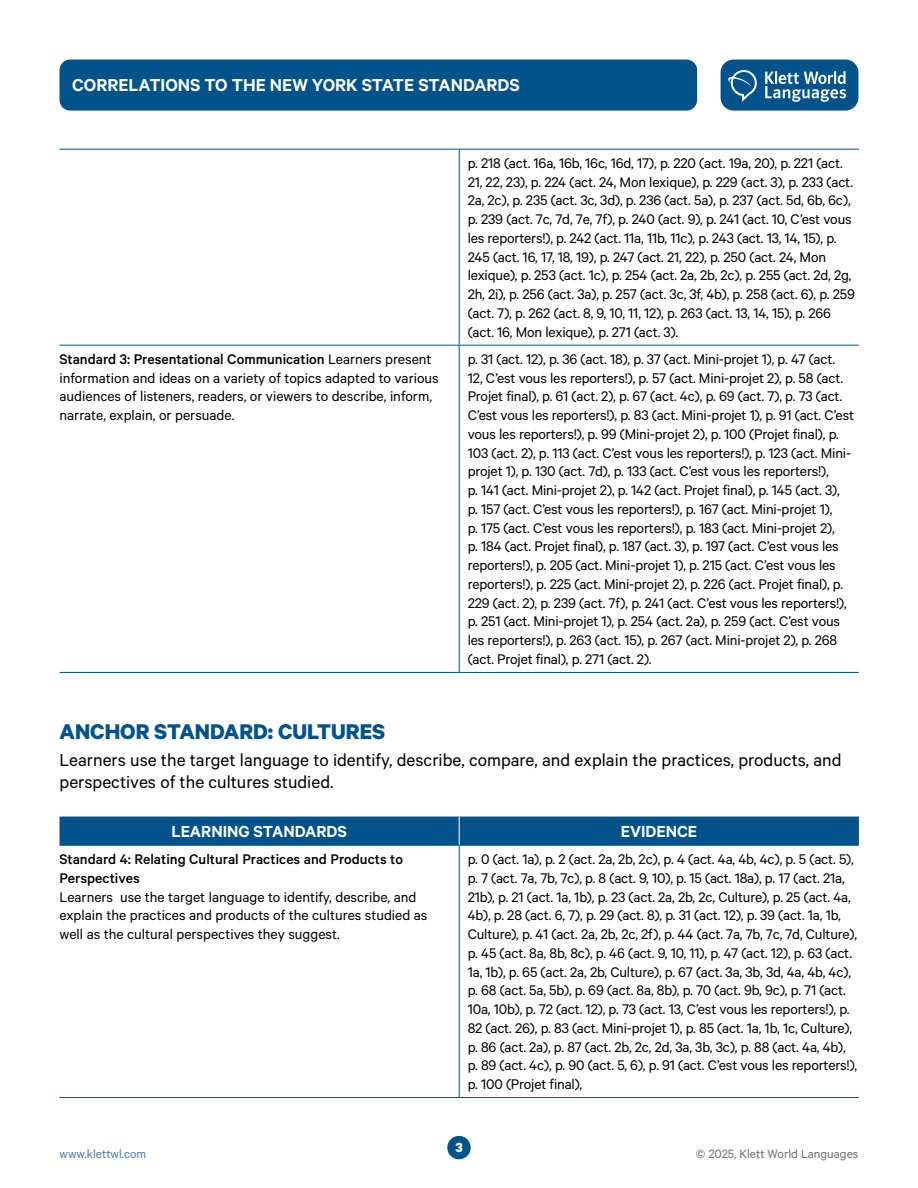
<style>
.page{position:relative;width:918px;height:1188px;background:#fff}
.page>*{position:absolute;margin:0;border:0;box-sizing:border-box;transform-origin:0 0}
._000_ladillo{font:700 24px "Calibre";color:#00528a}
._000_texto_seguido{font:19.5px/22.5px "Calibre";color:#000}
.t1{font:600 19.5px "Calibre";color:#fff}
._000_tablas_cabecera_rango1{font:600 18px "Calibre";color:#fff}
._000_tablas_texto_1_5_medium{font:15.75px/18.8px "Calibre";letter-spacing:-.01em;color:#000}
._000_tablas_texto{font:15.75px/18.8px "Calibre";color:#000}
._000_tablas_texto-2{font:500 15.75px/18.8px "Calibre";color:#000}
.t2{font:700 15px "Calibre";color:#fff}
.t3{font:13.5px "Calibre";color:#706f6f}
.t4{font:13.5px "Calibre";color:#517bab}
.s1{font-weight:400}
</style>
<div class="page">
<div style="left:447px;top:1136px;width:24px;height:23px;background:#00528a;border-radius:50%"></div>
<div style="left:721px;top:60px;width:137px;height:51px;background:#00528a;border-radius:13px"></div>
<svg style="left:765px;top:71px;width:81px;height:31px"></svg>
<svg style="left:728px;top:70px;width:29px;height:32px"></svg>
<div style="left:60px;top:60px;width:637px;height:51px;background:#00528a;border-radius:11px"></div>
<svg style="left:60px;top:150px;width:799px;height:522px"></svg>
<hr style="left:459px;top:149px;width:400px;height:1px;background:#00528a">
<hr style="left:459px;top:345px;width:400px;height:1px;background:#00528a">
<hr style="left:459px;top:672px;width:400px;height:1px;background:#00528a">
<hr style="left:60px;top:149px;width:399px;height:1px;background:#00528a">
<hr style="left:459px;top:150px;width:1px;height:195px;background:#00528a">
<hr style="left:60px;top:345px;width:399px;height:1px;background:#00528a">
<hr style="left:459px;top:346px;width:1px;height:326px;background:#00528a">
<hr style="left:60px;top:672px;width:399px;height:1px;background:#00528a">
<div style="left:60px;top:817px;width:799px;height:28px;background:#00528a"></div>
<hr style="left:459px;top:845px;width:400px;height:1px;background:#00528a">
<hr style="left:459px;top:1097px;width:400px;height:1px;background:#00528a">
<hr style="left:60px;top:845px;width:399px;height:1px;background:#00528a">
<hr style="left:459px;top:846px;width:1px;height:251px;background:#00528a">
<hr style="left:60px;top:1097px;width:399px;height:1px;background:#00528a">
<p class="t1" style="left:72px;top:74px;width:449px">CORRELATIONS TO THE NEW YORK STATE STANDARDS</p>
<p class="_000_tablas_texto-2" style="left:60px;top:349px;width:374px">Standard 3: Presentational Communication <span class="s1">Learners present</span></p>
<p class="_000_tablas_texto" style="left:60px;top:368px;width:381px">information and ideas on a variety of topics adapted to various audiences of listeners, readers, or viewers to describe, inform, narrate, explain, or persuade.</p>
<p class="_000_tablas_texto_1_5_medium" style="left:468px;top:153px;width:389px">p. 218 (act. 16a, 16b, 16c, 16d, 17), p. 220 (act. 19a, 20), p. 221 (act.<br>21, 22, 23), p. 224 (act. 24, Mon lexique), p. 229 (act. 3), p. 233 (act.<br>2a, 2c), p. 235 (act. 3c, 3d), p. 236 (act. 5a), p. 237 (act. 5d, 6b, 6c), p. 239 (act. 7c, 7d, 7e, 7f), p. 240 (act. 9), p. 241 (act. 10, C’est vous les reporters!), p. 242 (act. 11a, 11b, 11c), p. 243 (act. 13, 14, 15), p.<br>245 (act. 16, 17, 18, 19), p. 247 (act. 21, 22), p. 250 (act. 24, Mon lexique), p. 253 (act. 1c), p. 254 (act. 2a, 2b, 2c), p. 255 (act. 2d, 2g, 2h, 2i), p. 256 (act. 3a), p. 257 (act. 3c, 3f, 4b), p. 258 (act. 6), p. 259 (act. 7), p. 262 (act. 8, 9, 10, 11, 12), p. 263 (act. 13, 14, 15), p. 266 (act. 16, Mon lexique), p. 271 (act. 3).</p>
<p class="_000_tablas_texto_1_5_medium" style="left:468px;top:349px;width:388px">p. 31 (act. 12), p. 36 (act. 18), p. 37 (act. Mini-projet 1), p. 47 (act.<br>12, C’est vous les reporters!), p. 57 (act. Mini-projet 2), p. 58 (act.<br>Projet final), p. 61 (act. 2), p. 67 (act. 4c), p. 69 (act. 7), p. 73 (act.<br>C’est vous les reporters!), p. 83 (act. Mini-projet 1), p. 91 (act. C’est vous les reporters!), p. 99 (Mini-projet 2), p. 100 (Projet final), p.<br>103 (act. 2), p. 113 (act. C’est vous les reporters!), p. 123 (act. Mini&shy;projet 1), p. 130 (act. 7d), p. 133 (act. C’est vous les reporters!),<br>p. 141 (act. Mini-projet 2), p. 142 (act. Projet final), p. 145 (act. 3),<br>p. 157 (act. C’est vous les reporters!), p. 167 (act. Mini-projet 1),<br>p. 175 (act. C’est vous les reporters!), p. 183 (act. Mini-projet 2),<br>p. 184 (act. Projet final), p. 187 (act. 3), p. 197 (act. C’est vous les reporters!), p. 205 (act. Mini-projet 1), p. 215 (act. C’est vous les reporters!), p. 225 (act. Mini-projet 2), p. 226 (act. Projet final), p.<br>229 (act. 2), p. 239 (act. 7f), p. 241 (act. C’est vous les reporters!), p. 251 (act. Mini-projet 1), p. 254 (act. 2a), p. 259 (act. C’est vous les reporters!), p. 263 (act. 15), p. 267 (act. Mini-projet 2), p. 268 (act. Projet final), p. 271 (act. 2).</p>
<p class="_000_ladillo" style="left:60px;top:717px;width:327px">ANCHOR STANDARD: CULTURES</p>
<p class="_000_texto_seguido" style="left:60px;top:748px;width:784px">Learners use the target language to identify, describe, compare, and explain the practices, products, and perspectives of the cultures studied.</p>
<p class="_000_tablas_cabecera_rango1" style="left:172px;top:820px;width:177px">LEARNING STANDARDS</p>
<p class="_000_tablas_cabecera_rango1" style="left:621px;top:820px;width:78px">EVIDENCE</p>
<p class="_000_tablas_texto-2" style="left:60px;top:849px;width:345px">Standard 4: Relating Cultural Practices and Products to<br>Perspectives</p>
<p class="_000_tablas_texto" style="left:60px;top:887px;width:369px">Learners use the target language to identify, describe, and explain the practices and products of the cultures studied as</p>
<p class="_000_tablas_texto" style="left:60px;top:924px;width:282px">well as the cultural perspectives they suggest.</p>
<p class="_000_tablas_texto_1_5_medium" style="left:468px;top:849px;width:391px">p. 0 (act. 1a), p. 2 (act. 2a, 2b, 2c), p. 4 (act. 4a, 4b, 4c), p. 5 (act. 5), p. 7 (act. 7a, 7b, 7c), p. 8 (act. 9, 10), p. 15 (act. 18a), p. 17 (act. 21a, 21b), p. 21 (act. 1a, 1b), p. 23 (act. 2a, 2b, 2c, Culture), p. 25 (act. 4a, 4b), p. 28 (act. 6, 7), p. 29 (act. 8), p. 31 (act. 12), p. 39 (act. 1a, 1b, Culture), p. 41 (act. 2a, 2b, 2c, 2f), p. 44 (act. 7a, 7b, 7c, 7d, Culture), p. 45 (act. 8a, 8b, 8c), p. 46 (act. 9, 10, 11), p. 47 (act. 12), p. 63 (act.<br>1a, 1b), p. 65 (act. 2a, 2b, Culture), p. 67 (act. 3a, 3b, 3d, 4a, 4b, 4c), p. 68 (act. 5a, 5b), p. 69 (act. 8a, 8b), p. 70 (act. 9b, 9c), p. 71 (act.<br>10a, 10b), p. 72 (act. 12), p. 73 (act. 13, C’est vous les reporters!), p.<br>82 (act. 26), p. 83 (act. Mini-projet 1), p. 85 (act. 1a, 1b, 1c, Culture), p. 86 (act. 2a), p. 87 (act. 2b, 2c, 2d, 3a, 3b, 3c), p. 88 (act. 4a, 4b), p. 89 (act. 4c), p. 90 (act. 5, 6), p. 91 (act. C’est vous les reporters!), p. 100 (Projet final),</p>
<p class="t2" style="left:455px;top:1138px;width:9px">3</p>
<p class="t4" style="left:60px;top:1146px;width:88px">www.klettwl.com</p>
<p class="t3" style="left:696px;top:1146px;width:164px">© 2025, Klett World Languages</p>
</div>
